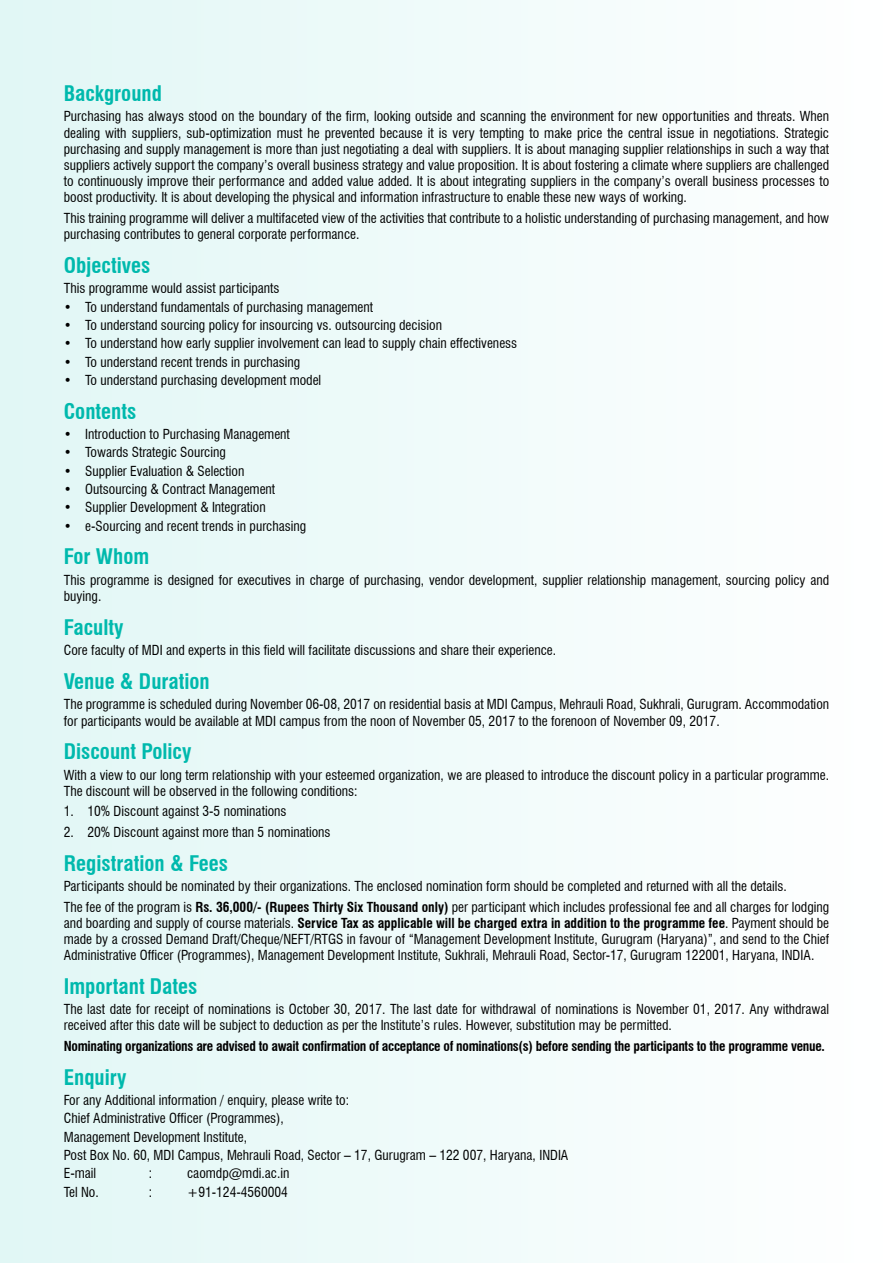
<style>
.page{position:relative;width:893px;height:1263px;background:#fff}
.page>*{position:absolute;margin:0;border:0;box-sizing:border-box;transform-origin:0 0}
.t1{font:700 condensed 21px "Swiss 721 BT";color:#00b9ad}
.t2{font:condensed 13.5px/16.2px "Swiss 721 BT";color:#000}
.t3{font:700 condensed 13.5px "Swiss 721 BT";letter-spacing:-.02em;color:#000}
.s1{font-weight:700}
</style>
<div class="page">
<div style="left:0;top:0;width:893px;height:1263px;background:linear-gradient(to right,#e1f7f5,#fff)"></div>
<hr style="left:892px;top:0;width:1px;height:1263px;background:#fff">
<h1 class="t1" style="left:64px;top:81px;width:100px">Background</h1>
<p class="t2" style="left:64px;top:108px;width:767px;text-align:justify">Purchasing has always stood on the boundary of the firm, looking outside and scanning the environment for new opportunities and threats. When dealing with suppliers, sub-optimization must he prevented because it is very tempting to make price the central issue in negotiations. Strategic purchasing and supply management is more than just negotiating a deal with suppliers. It is about managing supplier relationships in such a way that suppliers actively support the company’s overall business strategy and value proposition. It is about fostering a climate where suppliers are challenged to continuously improve their performance and added value added. It is about integrating suppliers in the company’s overall business processes to boost productivity. It is about developing the physical and information infrastructure to enable these new ways of working.</p>
<p class="t2" style="left:64px;top:210px;width:767px">This training programme will deliver a multifaceted view of the activities that contribute to a holistic understanding of purchasing management, and how purchasing contributes to general corporate performance.</p>
<h1 class="t1" style="left:64px;top:253px;width:88px">Objectives</h1>
<p class="t2" style="left:64px;top:280px;width:217px">This programme would assist participants</p>
<p class="t2" style="left:64px;top:299px;width:311px">• To understand fundamentals of purchasing management</p>
<p class="t2" style="left:64px;top:317px;width:380px">• To understand sourcing policy for insourcing vs. outsourcing decision</p>
<p class="t2" style="left:64px;top:335px;width:455px">• To understand how early supplier involvement can lead to supply chain effectiveness</p>
<p class="t2" style="left:64px;top:354px;width:238px">• To understand recent trends in purchasing</p>
<p class="t2" style="left:64px;top:372px;width:259px">• To understand purchasing development model</p>
<h1 class="t1" style="left:64px;top:398px;width:74px">Contents</h1>
<p class="t2" style="left:64px;top:426px;width:228px">• Introduction to Purchasing Management</p>
<p class="t2" style="left:64px;top:444px;width:164px">• Towards Strategic Sourcing</p>
<p class="t2" style="left:64px;top:463px;width:182px">• Supplier Evaluation &amp; Selection</p>
<p class="t2" style="left:64px;top:481px;width:213px">• Outsourcing &amp; Contract Management</p>
<p class="t2" style="left:64px;top:499px;width:204px">• Supplier Development &amp; Integration</p>
<p class="t2" style="left:64px;top:518px;width:244px">• e-Sourcing and recent trends in purchasing</p>
<h1 class="t1" style="left:64px;top:544px;width:87px">For Whom</h1>
<p class="t2" style="left:64px;top:572px;width:767px">This programme is designed for executives in charge of purchasing, vendor development, supplier relationship management, sourcing policy and buying.</p>
<h1 class="t1" style="left:64px;top:615px;width:61px">Faculty</h1>
<p class="t2" style="left:64px;top:642px;width:494px">Core faculty of MDI and experts in this field will facilitate discussions and share their experience.</p>
<h1 class="t1" style="left:64px;top:669px;width:148px">Venue &amp; Duration</h1>
<p class="t2" style="left:64px;top:696px;width:767px">The programme is scheduled during November 06-08, 2017 on residential basis at MDI Campus, Mehrauli Road, Sukhrali, Gurugram. Accommodation for participants would be available at MDI campus from the noon of November 05, 2017 to the forenoon of November 09, 2017.</p>
<h1 class="t1" style="left:64px;top:739px;width:129px">Discount Policy</h1>
<p class="t2" style="left:64px;top:767px;width:767px">With a view to our long term relationship with your esteemed organization, we are pleased to introduce the discount policy in a particular programme.<br>The discount will be observed in the following conditions:</p>
<p class="t2" style="left:64px;top:803px;width:224px">1. 10% Discount against 3-5 nominations</p>
<p class="t2" style="left:64px;top:824px;width:268px">2. 20% Discount against more than 5 nominations</p>
<h1 class="t1" style="left:64px;top:850px;width:166px">Registration &amp; Fees</h1>
<p class="t2" style="left:64px;top:876px;width:767px;line-height:20.4px">Participants should be nominated by their organizations. The enclosed nomination form should be completed and returned with all the details.<br>The fee of the program is <span class="s1">Rs. 36,000/- (Rupees Thirty Six Thousand only)</span> per participant which includes professional fee and all charges for lodging</p>
<p class="t2" style="left:64px;top:915px;width:767px;text-align:justify">and boarding and supply of course materials. <span class="s1">Service Tax as applicable will be charged extra in addition to the programme fee</span>. Payment should be made by a crossed Demand Draft/Cheque/NEFT/RTGS in favour of “Management Development Institute, Gurugram (Haryana)”, and send to the Chief Administrative Officer (Programmes), Management Development Institute, Sukhrali, Mehrauli Road, Sector-17, Gurugram 122001, Haryana, INDIA.</p>
<h1 class="t1" style="left:64px;top:973px;width:135px">Important Dates</h1>
<p class="t2" style="left:64px;top:1001px;width:767px">The last date for receipt of nominations is October 30, 2017. The last date for withdrawal of nominations is November 01, 2017. Any withdrawal received after this date will be subject to deduction as per the Institute’s rules. However, substitution may be permitted.</p>
<p class="t3" style="left:64px;top:1038px;width:763px">Nominating organizations are advised to await confirmation of acceptance of nominations(s) before sending the participants to the programme venue.</p>
<h1 class="t1" style="left:64px;top:1064px;width:64px">Enquiry</h1>
<p class="t2" style="left:64px;top:1091px;width:506px;line-height:18.3px">For any Additional information / enquiry, please write to:<br>Chief Administrative Officer (Programmes),<br>Management Development Institute,<br>Post Box No. 60, MDI Campus, Mehrauli Road, Sector – 17, Gurugram – 122 007, Haryana, INDIA E-mail</p>
<p class="t2" style="left:149px;top:1165px;width:5px">:</p>
<p class="t2" style="left:187px;top:1165px;width:104px">caomdp@mdi.ac.in</p>
<p class="t2" style="left:64px;top:1184px;width:36px">Tel No.</p>
<p class="t2" style="left:149px;top:1184px;width:5px">:</p>
<p class="t2" style="left:187px;top:1184px;width:102px">+91-124-4560004</p>
</div>
